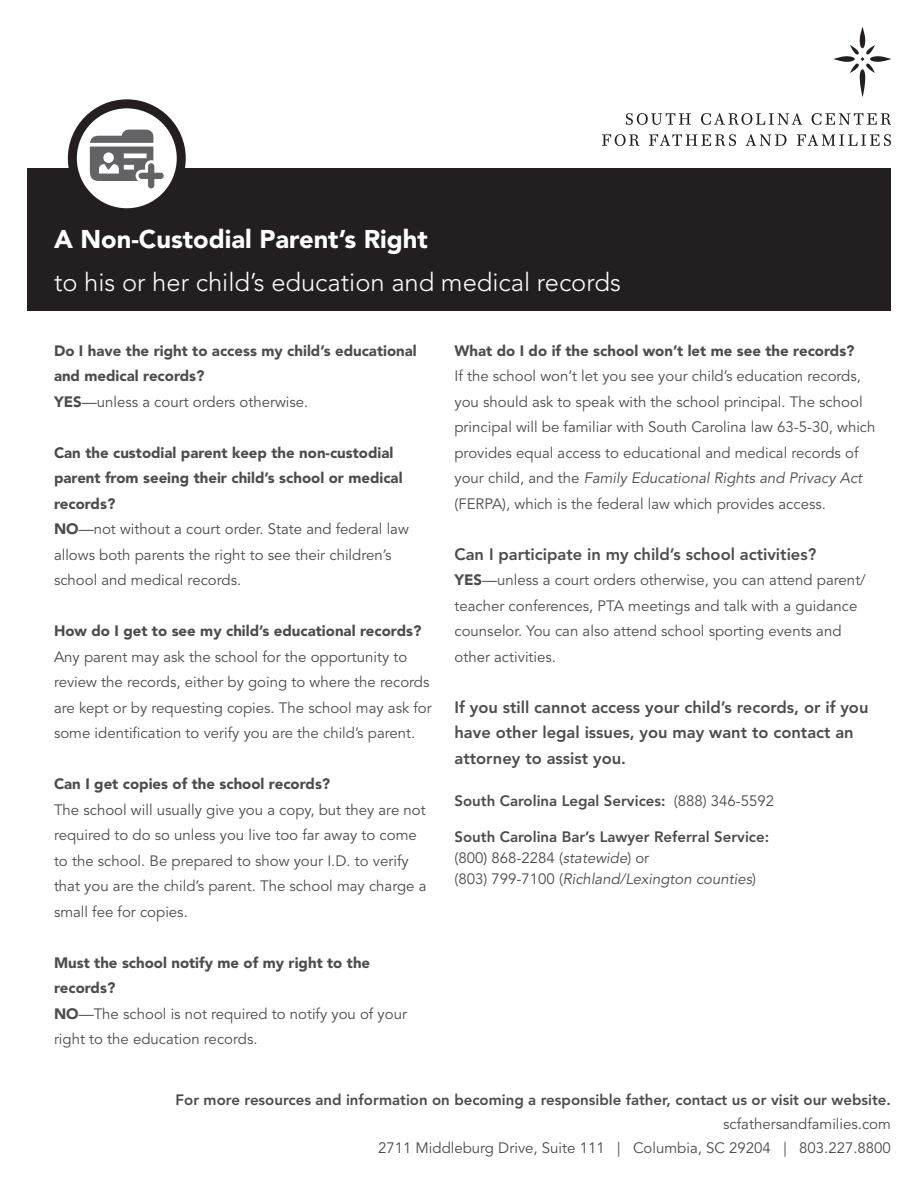
<style>
.page{position:relative;width:918px;height:1188px;background:#fff}
.page>*{position:absolute;margin:0;border:0;box-sizing:border-box;transform-origin:0 0}
.t1{font:300 25.5px "Avenir LT Std";color:#fff}
.t2{font:900 25.5px "Avenir LT Std";color:#fff}
.t3{font:800 16.5px/25.5px "Avenir LT Std";color:#4b4c4d}
.t4{font:15px/25.5px "Avenir LT Std";color:#4b4c4d}
.t5{font:800 15px/21px "Avenir LT Std";color:#4b4c4d}
.t6{font:900 15px/25.5px "Avenir LT Std";color:#4b4c4d}
.s1{font-weight:400}
.s2{font-weight:900}
.s3{font-style:italic}
.s4{font-weight:400;font-style:italic}
</style>
<div class="page">
<div style="left:27px;top:168px;width:864px;height:142px;background:#231f20"></div>
<svg style="left:834px;top:27px;width:57px;height:70px"></svg>
<svg style="left:602px;top:134px;width:289px;height:12px"></svg>
<svg style="left:626px;top:113px;width:265px;height:12px"></svg>
<svg style="left:72px;top:104px;width:109px;height:109px"></svg>
<div style="left:68px;top:99px;width:118px;height:118px;border:9px solid #231f20;border-radius:50%"></div>
<svg style="left:90px;top:130px;width:74px;height:58px"></svg>
<h1 class="t2" style="left:54px;top:223px;width:375px">A Non-Custodial Parent’s Right</h1>
<h1 class="t1" style="left:54px;top:267px;width:568px">to his or her child’s education and medical records</h1>
<p class="t6" style="left:54px;top:338px;width:364px">Do I have the right to access my child’s educational and medical records?<br>YES<span class="s1">—unless a court orders otherwise.</span></p>
<p class="t4" style="left:54px;top:440px;width:356px"><span class="s2">Can the custodial parent keep the non-custodial parent from seeing their child’s school or medical records?<br>NO</span>—not without a court order. State and federal law allows both parents the right to see their children’s school and medical records.</p>
<p class="t6" style="left:54px;top:618px;width:369px">How do I get to see my child’s educational records?</p>
<p class="t4" style="left:54px;top:644px;width:379px">Any parent may ask the school for the opportunity to review the records, either by going to where the records are kept or by requesting copies. The school may ask for some identification to verify you are the child’s parent.</p>
<p class="t6" style="left:54px;top:771px;width:278px">Can I get copies of the school records?</p>
<p class="t4" style="left:54px;top:797px;width:374px">The school will usually give you a copy, but they are not required to do so unless you live too far away to come to the school. Be prepared to show your I.D. to verify that you are the child’s parent. The school may charge a small fee for copies.</p>
<p class="t4" style="left:54px;top:950px;width:355px"><span class="s2">Must the school notify me of my right to the records?<br>NO</span>—The school is not required to notify you of your right to the education records.</p>
<p class="t6" style="left:454px;top:338px;width:402px">What do I do if the school won’t let me see the records?</p>
<p class="t4" style="left:454px;top:364px;width:423px">If the school won’t let you see your child’s education records, you should ask to speak with the school principal. The school principal will be familiar with South Carolina law 63-5-30, which provides equal access to educational and medical records of your child, and the <span class="s3">Family Educational Rights and Privacy Act </span>(FERPA), which is the federal law which provides access.</p>
<p class="t3" style="left:455px;top:541px;width:363px">Can I participate in my child’s school activities?</p>
<p class="t4" style="left:454px;top:568px;width:413px"><span class="s2">YES</span>—unless a court orders otherwise, you can attend parent/ teacher conferences, PTA meetings and talk with a guidance counselor. You can also attend school sporting events and other activities.</p>
<p class="t3" style="left:455px;top:694px;width:415px">If you still cannot access your child’s records, or if you have other legal issues, you may want to contact an attorney to assist you.</p>
<p class="t5" style="left:455px;top:790px;width:321px">South Carolina Legal Services: <span class="s1">(888) 346-5592</span></p>
<p class="t5" style="left:455px;top:826px;width:316px">South Carolina Bar’s Lawyer Referral Service: <span class="s1">(800) 868-2284 (</span><span class="s4">statewide</span><span class="s1">) or<br>(803) 799-7100 (</span><span class="s4">Richland/Lexington counties</span><span class="s1">)</span></p>
<p class="t5" style="left:176px;top:1089px;width:717px">For more resources and information on becoming a responsible father, contact us or visit our website.</p>
<p class="t4" style="left:378px;top:1112px;width:514px;line-height:24px;text-align:right">scfathersandfamilies.com<br>2711 Middleburg Drive, Suite 111 | Columbia, SC 29204 | 803.227.8800</p>
</div>
